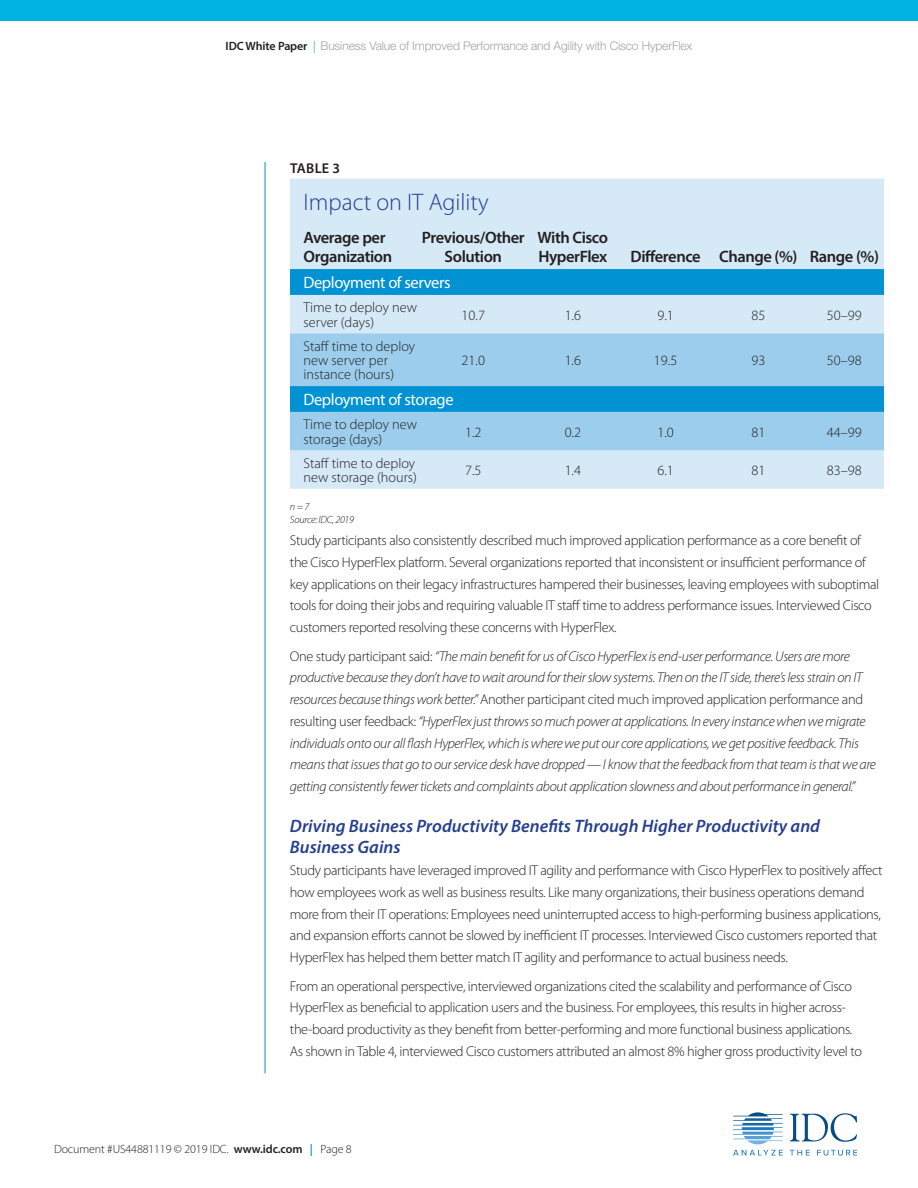
<style>
.page{position:relative;width:918px;height:1188px;background:#fff}
.page>*{position:absolute;margin:0;border:0;box-sizing:border-box;transform-origin:0 0}
.IDC_figure_title{font:300 24px "Myriad Pro";color:#253f8e}
.IDC_H3{font:italic 600 18px/21px "Myriad Pro";color:#253f8e}
.IDC_table_header{font:600 16.5px/19.5px "Myriad Pro";letter-spacing:-.025em;color:#231f20}
.IDC_table_subheader{font:16.5px "Myriad Pro";letter-spacing:-.025em;color:#fff}
.IDC_copy{font:300 14.25px/21.8px "Myriad Pro";letter-spacing:-.025em;color:#231f20}
.IDC_copy-2{font:italic 300 14.25px/21.8px "Myriad Pro";letter-spacing:-.025em;color:#231f20}
.IDC_table_copy{font:300 14.25px/14.2px "Myriad Pro";color:#231f20}
.IDC_figure_table_num{font:600 14.25px "Myriad Pro";letter-spacing:.02em;color:#231f20}
.t1{font:300 12px "Helvetica Neue LT Std";letter-spacing:-.01em;color:#a1a4a6}
.t2{font:300 12px "Myriad Pro";letter-spacing:-.01em;color:#231f20}
.IDC_source_next_to_n{font:italic 300 10.5px "Myriad Pro";letter-spacing:-.025em;color:#231f20}
.IDC_source{font:italic 300 10.5px "Myriad Pro";color:#231f20}
.s1{font-family:"Myriad Pro";font-weight:600;color:#221f1f}
.s2{font-family:"Myriad Pro";color:#0092d3}
.s3{font-style:normal}
.s4{font-weight:600}
.s5{font-weight:600;color:#0092d3}
</style>
<div class="page">
<svg style="left:790px;top:1113px;width:67px;height:29px"></svg>
<svg style="left:733px;top:1150px;width:50px;height:5px"></svg>
<svg style="left:790px;top:1150px;width:20px;height:5px"></svg>
<svg style="left:817px;top:1150px;width:40px;height:6px"></svg>
<svg style="left:733px;top:1112px;width:50px;height:32px"></svg>
<div style="left:0;top:0;width:918px;height:21px;background:#00b3e3"></div>
<hr style="left:265px;top:162px;width:1px;height:911px;background:#0092d3">
<div style="left:290px;top:179px;width:594px;height:310px;background:#d5e9f7"></div>
<svg style="left:290px;top:269px;width:594px;height:64px;background:#7ec5e8"></svg>
<svg style="left:290px;top:333px;width:594px;height:117px;background:#79c0e6"></svg>
<p class="t1" style="left:226px;top:39px;width:468px"><span class="s1">IDC White Paper</span> <span class="s2">|</span> Business Value of Improved Performance and Agility with Cisco HyperFlex</p>
<p class="IDC_figure_table_num" style="left:290px;top:159px;width:51px">TABLE 3</p>
<p class="IDC_figure_title" style="left:303px;top:188px;width:187px">Impact on IT Agility</p>
<p class="IDC_table_header" style="left:303px;top:227px;width:90px">Average per<br>Organization</p>
<p class="IDC_table_header" style="left:422px;top:227px;width:105px;text-align:center">Previous/Other<br>Solution</p>
<p class="IDC_table_header" style="left:538px;top:227px;width:72px">With Cisco<br>HyperFlex</p>
<p class="IDC_table_header" style="left:631px;top:247px;width:72px">Difference</p>
<p class="IDC_table_header" style="left:719px;top:247px;width:80px">Change (%)</p>
<p class="IDC_table_header" style="left:810px;top:247px;width:71px">Range (%)</p>
<p class="IDC_table_subheader" style="left:303px;top:272px;width:149px">Deployment of servers</p>
<p class="IDC_table_copy" style="left:303px;top:300px;width:115px">Time to deploy new server (days)</p>
<p class="IDC_table_copy" style="left:462px;top:307px;width:25px">10.7</p>
<p class="IDC_table_copy" style="left:565px;top:307px;width:18px">1.6</p>
<p class="IDC_table_copy" style="left:657px;top:307px;width:18px">9.1</p>
<p class="IDC_table_copy" style="left:751px;top:307px;width:15px">85</p>
<p class="IDC_table_copy" style="left:827px;top:307px;width:36px">50–99</p>
<p class="IDC_table_copy" style="left:303px;top:339px;width:113px">Staff time to deploy new server per instance (hours)</p>
<p class="IDC_table_copy" style="left:462px;top:353px;width:25px">21.0</p>
<p class="IDC_table_copy" style="left:565px;top:353px;width:18px">1.6</p>
<p class="IDC_table_copy" style="left:654px;top:353px;width:25px">19.5</p>
<p class="IDC_table_copy" style="left:751px;top:353px;width:15px">93</p>
<p class="IDC_table_copy" style="left:827px;top:353px;width:36px">50–98</p>
<p class="IDC_table_subheader" style="left:303px;top:389px;width:152px">Deployment of storage</p>
<p class="IDC_table_copy" style="left:303px;top:417px;width:115px">Time to deploy new storage (days)</p>
<p class="IDC_table_copy" style="left:465px;top:424px;width:18px">1.2</p>
<p class="IDC_table_copy" style="left:565px;top:424px;width:18px">0.2</p>
<p class="IDC_table_copy" style="left:657px;top:424px;width:18px">1.0</p>
<p class="IDC_table_copy" style="left:751px;top:424px;width:15px">81</p>
<p class="IDC_table_copy" style="left:827px;top:424px;width:36px">44–99</p>
<p class="IDC_table_copy" style="left:303px;top:456px;width:115px">Staff time to deploy new storage (hours)</p>
<p class="IDC_table_copy" style="left:465px;top:463px;width:18px">7.5</p>
<p class="IDC_table_copy" style="left:565px;top:463px;width:18px">1.4</p>
<p class="IDC_table_copy" style="left:657px;top:463px;width:18px">6.1</p>
<p class="IDC_table_copy" style="left:751px;top:463px;width:15px">81</p>
<p class="IDC_table_copy" style="left:827px;top:463px;width:36px">83–98</p>
<p class="IDC_source" style="left:290px;top:500px;width:21px">n = 7</p>
<p class="IDC_source_next_to_n" style="left:290px;top:514px;width:66px">Source: IDC, 2019</p>
<p class="IDC_copy" style="left:290px;top:529px;width:591px">Study participants also consistently described much improved application performance as a core benefit of the Cisco HyperFlex platform. Several organizations reported that inconsistent or insufficient performance of key applications on their legacy infrastructures hampered their businesses, leaving employees with suboptimal tools for doing their jobs and requiring valuable IT staff time to address performance issues. Interviewed Cisco customers reported resolving these concerns with HyperFlex.</p>
<p class="IDC_copy-2" style="left:290px;top:645px;width:588px"><span class="s3">One study participant said:</span> “The main benefit for us of Cisco HyperFlex is end-user performance. Users are more productive because they don’t have to wait around for their slow systems. Then on the IT side, there’s less strain on IT resources because things work better.” <span class="s3">Another participant cited much improved application performance and resulting user feedback:</span> “HyperFlex just throws so much power at applications. In every instance when we migrate individuals onto our all flash HyperFlex, which is where we put our core applications, we get positive feedback. This means that issues that go to our service desk have dropped — I know that the feedback from that team is that we are getting consistently fewer tickets and complaints about application slowness and about performance in general.”</p>
<p class="IDC_H3" style="left:290px;top:815px;width:532px">Driving Business Productivity Benefits Through Higher Productivity and<br>Business Gains</p>
<p class="IDC_copy" style="left:290px;top:859px;width:594px">Study participants have leveraged improved IT agility and performance with Cisco HyperFlex to positively affect how employees work as well as business results. Like many organizations, their business operations demand more from their IT operations: Employees need uninterrupted access to high-performing business applications, and expansion efforts cannot be slowed by inefficient IT processes. Interviewed Cisco customers reported that HyperFlex has helped them better match IT agility and performance to actual business needs.</p>
<p class="IDC_copy" style="left:290px;top:975px;width:573px">From an operational perspective, interviewed organizations cited the scalability and performance of Cisco HyperFlex as beneficial to application users and the business. For employees, this results in higher across&shy;the-board productivity as they benefit from better-performing and more functional business applications.<br>As shown in Table 4, interviewed Cisco customers attributed an almost 8% higher gross productivity level to</p>
<p class="t2" style="left:54px;top:1141px;width:299px">Document #US44881119 © 2019 IDC. <span class="s4">www.idc.com</span> <span class="s5">|</span> Page 8</p>
</div>
